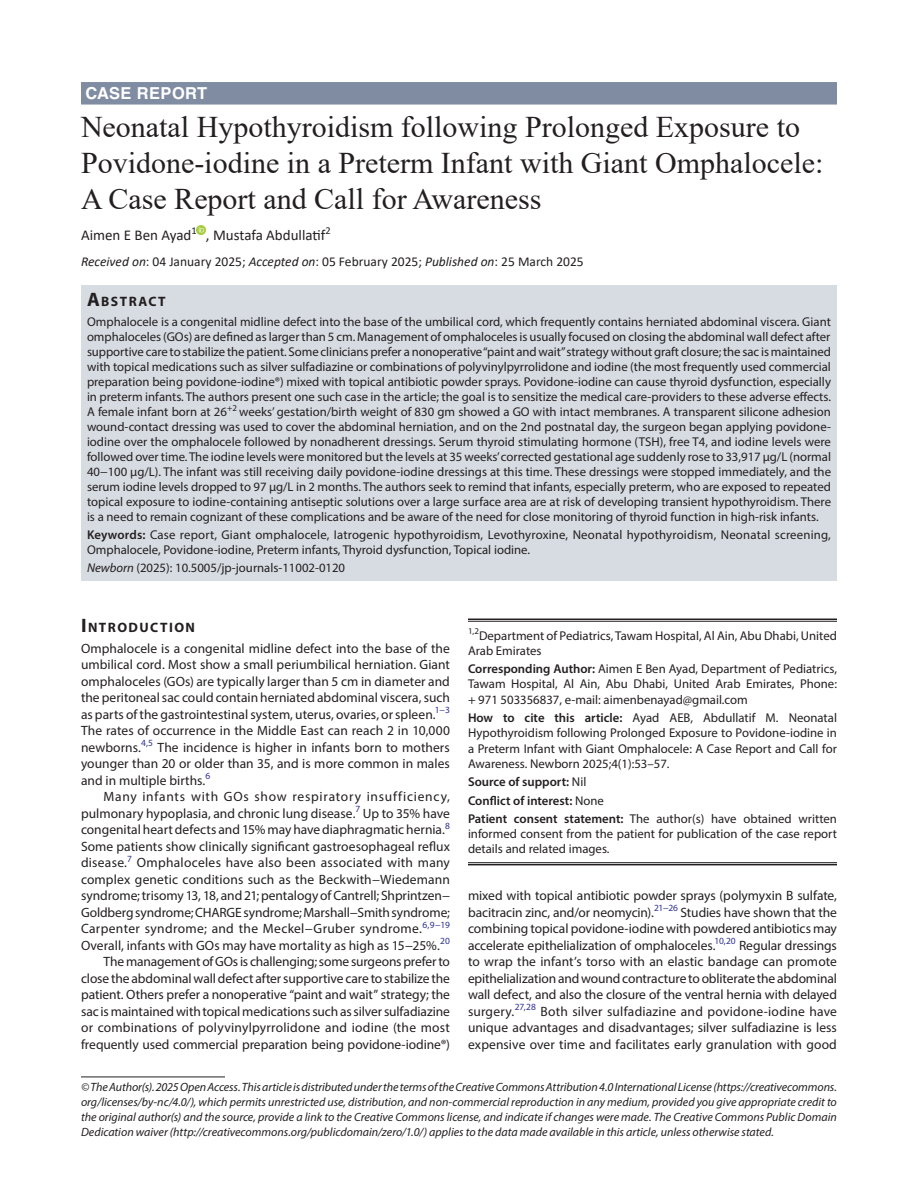
<style>
.page{position:relative;width:918px;height:1188px;background:#fff}
.page>*{position:absolute;margin:0;border:0;box-sizing:border-box;transform-origin:0 0}
.t1{font:30px/36px "Times New Roman";color:#231f20}
.ArticleType{font:700 16.5px "Helvetica LT Std";letter-spacing:.025em;color:#fff}
.AuthorName{font:15px "Calibri";color:#231f20}
.Head-1-first{font:700 13.65px "Myriad Pro";letter-spacing:.105em;color:#231f20}
.AbstractTitle{font:700 13.65px "Myriad Pro";letter-spacing:.105em;color:#231f20}
.Para-Indent{font:13.5px/16.5px "Myriad Pro";color:#231f20;text-align:justify}
.Para-NoIndent{font:13.5px/16.5px "Myriad Pro";letter-spacing:.005em;color:#231f20;text-align:justify}
.PAS_History{font:13.5px "Calibri";color:#231f20}
.Abstract-Para-first{font:12.75px/15px "Myriad Pro";color:#231f20;text-align:justify}
.How_to_Cite{font:12.75px/15.3px "Myriad Pro";color:#231f20;text-align:justify}
.Keywords{font:12.75px/15px "Myriad Pro";letter-spacing:.01em;color:#231f20}
.Corresponding_Author{font:12.75px/15.3px "Myriad Pro";color:#231f20;text-align:justify}
.COI{font:12.75px/15.3px "Myriad Pro";color:#231f20;text-align:justify}
.Affiliation-first{font:12.75px/15.3px "Myriad Pro";color:#231f20}
.JT_DOI{font:12.75px "Myriad Pro";color:#231f20}
.Source{font:600 12.75px "Myriad Pro";color:#231f20}
.FootNote{font:italic 12px/15px "Myriad Pro";color:#231f20;text-align:justify}
.s1{font-style:italic}
.s2{font-size:19.5px}
.s3{font-weight:600}
.s4{font-weight:400}
</style>
<div class="page">
<div style="left:81px;top:82px;width:756px;height:23px;background:#808ca2"></div>
<div style="left:81px;top:286px;width:756px;height:25px;background:#d7dbe2"></div>
<div style="left:81px;top:310px;width:756px;height:220px;background:#d7dbe2"></div>
<div style="left:81px;top:523px;width:756px;height:40px;background:#d7dbe2"></div>
<div style="left:81px;top:556px;width:756px;height:25px;background:#d7dbe2"></div>
<svg style="left:197px;top:225px;width:9px;height:9px"></svg>
<hr style="left:468px;top:619px;width:369px;height:1px;background:#231f20">
<hr style="left:468px;top:621px;width:369px;height:1px;background:#231f20">
<hr style="left:468px;top:862px;width:369px;height:1px;background:#231f20">
<hr style="left:468px;top:864px;width:369px;height:1px;background:#231f20">
<hr style="left:81px;top:1077px;width:144px;height:1px;background:#231f20">
<p class="ArticleType" style="left:86px;top:83px;width:123px">CASE REPORT</p>
<p class="t1" style="left:81px;top:108px;width:744px">Neonatal Hypothyroidism following Prolonged Exposure to<br>Povidone-iodine in a Preterm Infant with Giant Omphalocele:<br>A Case Report and Call for Awareness</p>
<p class="AuthorName" style="left:81px;top:225px;width:251px">Aimen E Ben Ayad<sup>1</sup> , Mustafa Abdullatif<sup>2</sup></p>
<p class="PAS_History" style="left:81px;top:252px;width:504px"><span class="s1">Received on</span>: 04 January 2025; <span class="s1">Accepted on</span>: 05 February 2025; <span class="s1">Published on</span>: 25 March 2025</p>
<p class="AbstractTitle" style="left:87px;top:293px;width:80px"><span class="s2">A</span>BSTRACT</p>
<p class="Abstract-Para-first" style="left:87px;top:314px;width:746px">Omphalocele is a congenital midline defect into the base of the umbilical cord, which frequently contains herniated abdominal viscera. Giant omphaloceles (GOs) are defined as larger than 5 cm. Management of omphaloceles is usually focused on closing the abdominal wall defect after supportive care to stabilize the patient. Some clinicians prefer a nonoperative “paint and wait” strategy without graft closure; the sac is maintained with topical medications such as silver sulfadiazine or combinations of polyvinylpyrrolidone and iodine (the most frequently used commercial preparation being povidone-iodine®) mixed with topical antibiotic powder sprays. Povidone-iodine can cause thyroid dysfunction, especially in preterm infants. The authors present one such case in the article; the goal is to sensitize the medical care-providers to these adverse effects.<br>A female infant born at 26<sup>+2</sup> weeks’ gestation/birth weight of 830 gm showed a GO with intact membranes. A transparent silicone adhesion wound-contact dressing was used to cover the abdominal herniation, and on the 2nd postnatal day, the surgeon began applying povidone&shy;iodine over the omphalocele followed by nonadherent dressings. Serum thyroid stimulating hormone (TSH), free T4, and iodine levels were followed over time. The iodine levels were monitored but the levels at 35 weeks’ corrected gestational age suddenly rose to 33,917 μg/L (normal 40−100 µg/L). The infant was still receiving daily povidone-iodine dressings at this time. These dressings were stopped immediately, and the serum iodine levels dropped to 97 μg/L in 2 months. The authors seek to remind that infants, especially preterm, who are exposed to repeated topical exposure to iodine-containing antiseptic solutions over a large surface area are at risk of developing transient hypothyroidism. There is a need to remain cognizant of these complications and be aware of the need for close monitoring of thyroid function in high-risk infants.</p>
<p class="Keywords" style="left:87px;top:527px;width:745px"><span class="s3">Keywords:</span> Case report, Giant omphalocele, Iatrogenic hypothyroidism, Levothyroxine, Neonatal hypothyroidism, Neonatal screening,<br>Omphalocele, Povidone-iodine, Preterm infants, Thyroid dysfunction, Topical iodine.</p>
<p class="JT_DOI" style="left:87px;top:560px;width:260px"><span class="s1">Newborn</span> (2025): 10.5005/jp-journals-11002-0120</p>
<p class="Head-1-first" style="left:81px;top:618px;width:116px"><span class="s2">I</span>NTRODUCTION</p>
<p class="Para-NoIndent" style="left:81px;top:640px;width:371px">Omphalocele is a congenital midline defect into the base of the umbilical cord. Most show a small periumbilical herniation. Giant omphaloceles (GOs) are typically larger than 5 cm in diameter and the peritoneal sac could contain herniated abdominal viscera, such as parts of the gastrointestinal system, uterus, ovaries, or spleen.<sup>1−3<br></sup>The rates of occurrence in the Middle East can reach 2 in 10,000 newborns.<sup>4,5</sup> The incidence is higher in infants born to mothers younger than 20 or older than 35, and is more common in males and in multiple births.<sup>6</sup></p>
<p class="Para-Indent" style="left:81px;top:788px;width:371px;text-indent:22px">Many infants with GOs show respiratory insufficiency, pulmonary hypoplasia, and chronic lung disease.<sup>7</sup> Up to 35% have congenital heart defects and 15% may have diaphragmatic hernia.<sup>8<br></sup>Some patients show clinically significant gastroesophageal reflux disease.<sup>7</sup> Omphaloceles have also been associated with many complex genetic conditions such as the Beckwith−Wiedemann syndrome; trisomy 13, 18, and 21; pentalogy of Cantrell; Shprintzen− Goldberg syndrome; CHARGE syndrome; Marshall−Smith syndrome; Carpenter syndrome; and the Meckel−Gruber syndrome.<sup>6,9−19<br></sup>Overall, infants with GOs may have mortality as high as 15−25%.<sup>20</sup></p>
<p class="Para-Indent" style="left:81px;top:953px;width:371px;text-indent:22px">The management of GOs is challenging; some surgeons prefer to close the abdominal wall defect after supportive care to stabilize the patient. Others prefer a nonoperative “paint and wait” strategy; the sac is maintained with topical medications such as silver sulfadiazine or combinations of polyvinylpyrrolidone and iodine (the most frequently used commercial preparation being povidone-iodine®)</p>
<p class="Affiliation-first" style="left:468px;top:627px;width:371px"><sup>1,2</sup>Department of Pediatrics, Tawam Hospital, Al Ain, Abu Dhabi, United<br>Arab Emirates</p>
<p class="Corresponding_Author" style="left:468px;top:661px;width:371px"><span class="s3">Corresponding Author:</span> Aimen E Ben Ayad, Department of Pediatrics, Tawam Hospital, Al Ain, Abu Dhabi, United Arab Emirates, Phone: + 971 503356837, e-mail: aimenbenayad@gmail.com</p>
<p class="How_to_Cite" style="left:468px;top:710px;width:371px"><span class="s3">How to cite this article:</span> Ayad AEB, Abdullatif M. Neonatal Hypothyroidism following Prolonged Exposure to Povidone-iodine in a Preterm Infant with Giant Omphalocele: A Case Report and Call for Awareness. Newborn 2025;4(1):53–57.</p>
<p class="Source" style="left:468px;top:774px;width:120px">Source of support: <span class="s4">Nil</span></p>
<p class="Source" style="left:468px;top:792px;width:137px">Conflict of interest: <span class="s4">None</span></p>
<p class="COI" style="left:468px;top:811px;width:370px"><span class="s3">Patient consent statement:</span> The author(s) have obtained written informed consent from the patient for publication of the case report details and related images.</p>
<p class="Para-Indent" style="left:468px;top:887px;width:371px">mixed with topical antibiotic powder sprays (polymyxin B sulfate, bacitracin zinc, and/or neomycin).<sup>21−26</sup> Studies have shown that the combining topical povidone-iodine with powdered antibiotics may accelerate epithelialization of omphaloceles.<sup>10,20</sup> Regular dressings to wrap the infant’s torso with an elastic bandage can promote epithelialization and wound contracture to obliterate the abdominal wall defect, and also the closure of the ventral hernia with delayed surgery.<sup>27,28</sup> Both silver sulfadiazine and povidone-iodine have unique advantages and disadvantages; silver sulfadiazine is less expensive over time and facilitates early granulation with good</p>
<p class="FootNote" style="left:81px;top:1079px;width:758px">© The Author(s). 2025 Open Access. This article is distributed under the terms of the Creative Commons Attribution 4.0 International License (https://creativecommons. org/licenses/by-nc/4.0/), which permits unrestricted use, distribution, and non-commercial reproduction in any medium, provided you give appropriate credit to the original author(s) and the source, provide a link to the Creative Commons license, and indicate if changes were made. The Creative Commons Public Domain Dedication waiver (http://creativecommons.org/publicdomain/zero/1.0/) applies to the data made available in this article, unless otherwise stated.</p>
</div>
